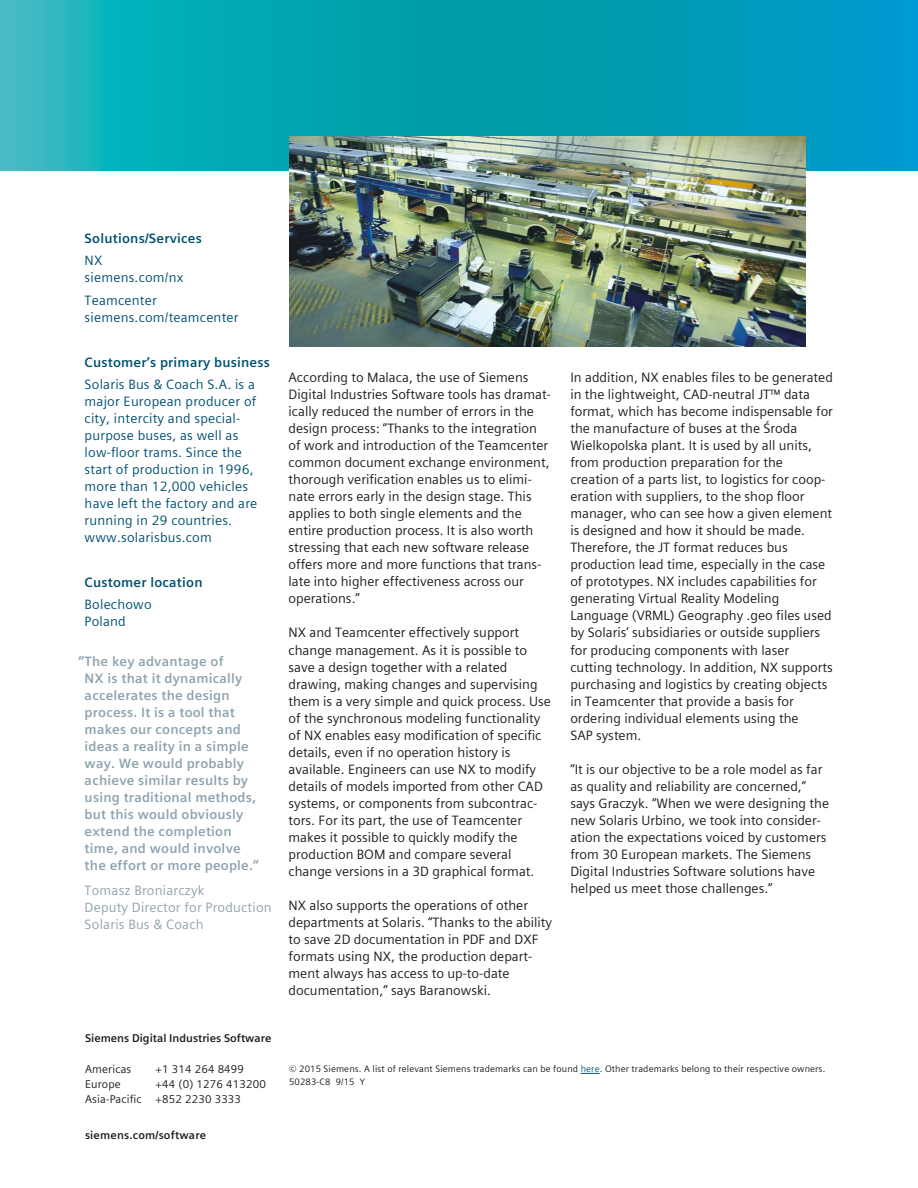
<style>
.page{position:relative;width:918px;height:1188px;background:#fff}
.page>*{position:absolute;margin:0;border:0;box-sizing:border-box;transform-origin:0 0}
.Body_text{font:13.5px/17px "Siemens Sans Global";color:#1d1d1b}
.Side_bar_text_BACK{font:13.5px/17px "Siemens Sans Global";letter-spacing:.015em;color:#005072}
.Quotes{font:700 13.5px/17px "Siemens Sans Global";letter-spacing:.015em;color:#8da3b0}
.Quotes_credit{font:13.5px/17px "Siemens Sans Global";letter-spacing:.015em;color:#8da3b0}
.Side_bar_head_BACK{font:700 13.5px "Siemens Sans Global";letter-spacing:.015em;color:#005072}
.Contact_Block{font:11.25px/14.9px "Siemens Sans Global";letter-spacing:.015em;color:#1d1d1b}
.Contact_URL_bold{font:700 11.25px "Siemens Sans Global";color:#1d1d1b}
.Legal_Text{font:9.3px/13px "Siemens Sans Global";letter-spacing:.015em;color:#1d1d1b}
.s1{color:#005c82}
</style>
<div class="page">
<svg style="left:0;top:0;width:918px;height:170px;background:#07a4b6"></svg>
<img style="left:289px;top:136px;width:516px;height:211px">
<svg style="left:581px;top:1073px;width:19px;height:1px"></svg>
<p class="Side_bar_head_BACK" style="left:85px;top:228px;width:119px">Solutions/Services</p>
<p class="Side_bar_text_BACK" style="left:85px;top:252px;width:100px">NX siemens.com/nx</p>
<p class="Side_bar_text_BACK" style="left:85px;top:292px;width:155px">Teamcenter siemens.com/teamcenter</p>
<p class="Side_bar_head_BACK" style="left:85px;top:352px;width:187px">Customer’s primary business</p>
<p class="Side_bar_text_BACK" style="left:85px;top:376px;width:174px">Solaris Bus &amp; Coach S.A. is a major European producer of city, intercity and special&shy;purpose buses, as well as low-floor trams. Since the start of production in 1996, more than 12,000 vehicles have left the factory and are running in 29 countries. www.solarisbus.com</p>
<p class="Side_bar_head_BACK" style="left:85px;top:572px;width:119px">Customer location</p>
<p class="Side_bar_text_BACK" style="left:85px;top:596px;width:69px">Bolechowo<br>Poland</p>
<p class="Quotes" style="left:85px;top:653px;width:176px;text-indent:-6px">“The key advantage of<br>NX is that it dynamically accelerates the design process. It is a tool that makes our concepts and ideas a reality in a simple way. We would probably achieve similar results by using traditional methods, but this would obviously extend the completion time, and would involve the effort or more people.”</p>
<p class="Quotes_credit" style="left:85px;top:882px;width:189px">Tomasz Broniarczyk<br>Deputy Director for Production<br>Solaris Bus &amp; Coach</p>
<p class="Contact_URL_bold" style="left:85px;top:1030px;width:188px">Siemens Digital Industries Software</p>
<p class="Contact_Block" style="left:85px;top:1062px;width:48px">Americas</p>
<p class="Contact_Block" style="left:156px;top:1062px;width:90px">+1 314 264 8499</p>
<p class="Contact_Block" style="left:85px;top:1077px;width:37px">Europe</p>
<p class="Contact_Block" style="left:85px;top:1077px;width:182px;text-indent:71px">+44 (0) 1276 413200<br>Asia-Pacific +852 2230 3333</p>
<p class="Contact_URL_bold" style="left:85px;top:1126px;width:123px">siemens.com/software</p>
<p class="Body_text" style="left:289px;top:369px;width:264px">According to Malaca, the use of Siemens Digital Industries Software tools has dramat&shy;ically reduced the number of errors in the design process: “Thanks to the integration of work and introduction of the Teamcenter common document exchange environment, thorough verification enables us to elimi&shy;nate errors early in the design stage. This applies to both single elements and the entire production process. It is also worth stressing that each new software release offers more and more functions that trans&shy;late into higher effectiveness across our operations.”</p>
<p class="Body_text" style="left:289px;top:624px;width:264px">NX and Teamcenter effectively support change management. As it is possible to save a design together with a related drawing, making changes and supervising them is a very simple and quick process. Use of the synchronous modeling functionality of NX enables easy modification of specific details, even if no operation history is available. Engineers can use NX to modify details of models imported from other CAD systems, or components from subcontrac&shy;tors. For its part, the use of Teamcenter makes it possible to quickly modify the production BOM and compare several change versions in a 3D graphical format.</p>
<p class="Body_text" style="left:289px;top:897px;width:265px">NX also supports the operations of other departments at Solaris. “Thanks to the ability to save 2D documentation in PDF and DXF formats using NX, the production depart&shy;ment always has access to up-to-date documentation,” says Baranowski.</p>
<p class="Body_text" style="left:570px;top:369px;width:264px">In addition, NX enables files to be generated in the lightweight, CAD-neutral JT™ data format, which has become indispensable for the manufacture of buses at the Środa Wielkopolska plant. It is used by all units, from production preparation for the creation of a parts list, to logistics for coop&shy;eration with suppliers, to the shop floor manager, who can see how a given element is designed and how it should be made.<br>Therefore, the JT format reduces bus production lead time, especially in the case of prototypes. NX includes capabilities for generating Virtual Reality Modeling Language (VRML) Geography .geo files used by Solaris’ subsidiaries or outside suppliers for producing components with laser cutting technology. In addition, NX supports purchasing and logistics by creating objects in Teamcenter that provide a basis for ordering individual elements using the<br>SAP system.</p>
<p class="Body_text" style="left:570px;top:760px;width:260px">“It is our objective to be a role model as far as quality and reliability are concerned,” says Graczyk. “When we were designing the new Solaris Urbino, we took into consider&shy;ation the expectations voiced by customers from 30 European markets. The Siemens Digital Industries Software solutions have helped us meet those challenges.”</p>
<p class="Legal_Text" style="left:289px;top:1062px;width:538px">© 2015 Siemens. A list of relevant Siemens trademarks can be found <span class="s1">here</span>. Other trademarks belong to their respective owners.<br>50283-C8 9/15 Y</p>
</div>
